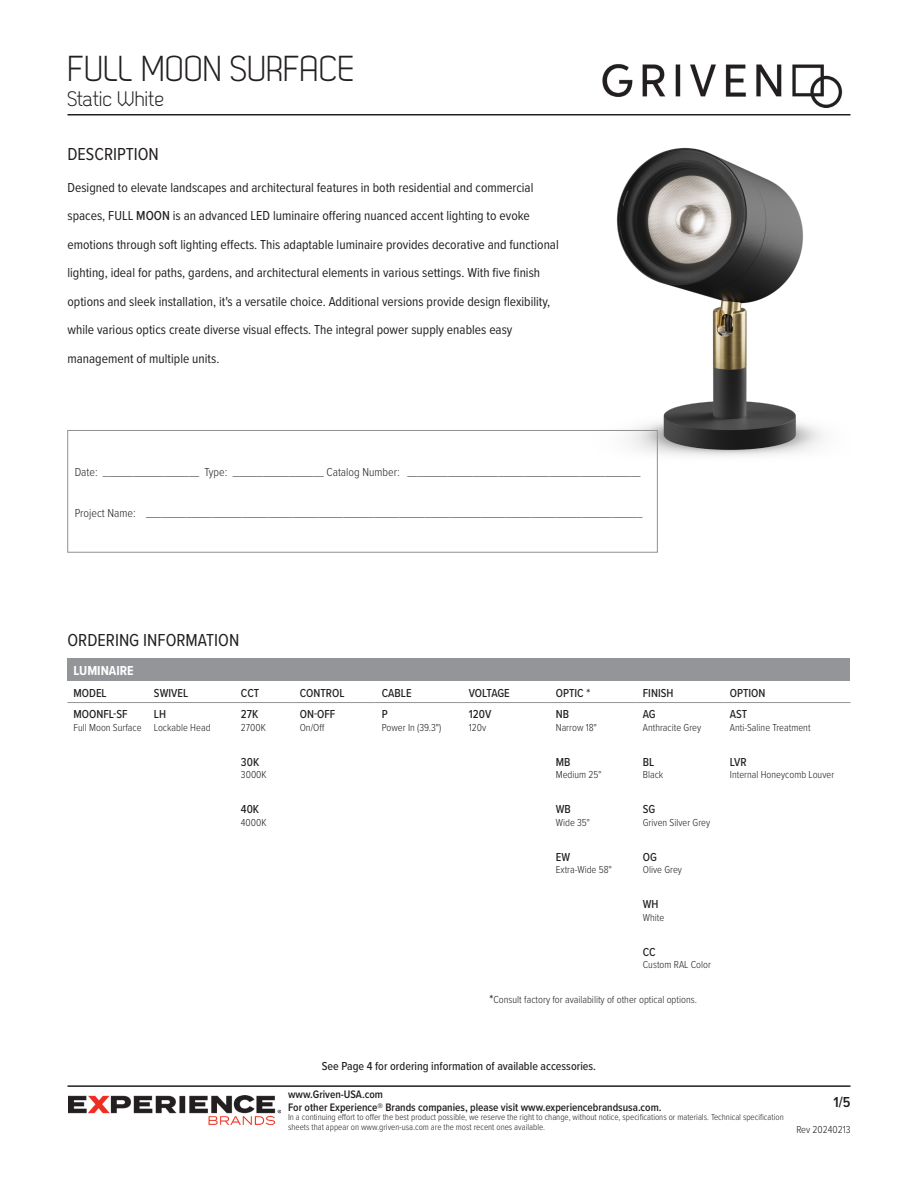
<style>
.page{position:relative;width:918px;height:1188px;background:#fff}
.page>*{position:absolute;margin:0;border:0;box-sizing:border-box;transform-origin:0 0}
.t1{font:36px "Dekar";color:#231f20}
.t2{font:21px "Dekar";color:#231f20}
.t3{font:18px "Proxima Nova Cond";color:#231f20}
.t4{font:600 15px "Proxima Nova Cond";color:#231f20}
.Description_Text{font:13.5px/28.5px "Proxima Nova Cond";color:#231f20}
.Ordering_Info_Title{font:700 13.5px "Proxima Nova Cond";color:#fff}
.t5{font:300 12px "Proxima Nova Cond";color:#231f20}
.Ordering_Info_Text{font:500 12px "Proxima Nova Cond";color:#231f20}
.t6{font:600 11.25px/12.8px "Proxima Nova Cond";color:#231f20}
.Ordering_Info_Text-2{font:300 10.5px "Proxima Nova Cond";color:#231f20}
.t7{font:300 9px/9.8px "Proxima Nova Cond";color:#231f20}
.s1{font-weight:500}
.s2{font-weight:500;font-size:12px}
</style>
<div class="page">
<img style="left:602px;top:64px;width:241px;height:44px">
<hr style="left:68px;top:114px;width:782px;height:2px;background:#231f20">
<hr style="left:68px;top:1085px;width:782px;height:2px;background:#231f20">
<img style="left:68px;top:1095px;width:212px;height:30px">
<div style="left:68px;top:430px;width:590px;height:122px;border:1px solid #8e9093"></div>
<div style="left:68px;top:658px;width:782px;height:23px;background:#939598"></div>
<hr style="left:68px;top:702px;width:80px;height:1px;background:#939598">
<hr style="left:148px;top:702px;width:87px;height:1px;background:#939598">
<hr style="left:235px;top:702px;width:59px;height:1px;background:#939598">
<hr style="left:294px;top:702px;width:82px;height:1px;background:#939598">
<hr style="left:376px;top:702px;width:87px;height:1px;background:#939598">
<hr style="left:463px;top:702px;width:87px;height:1px;background:#939598">
<hr style="left:550px;top:702px;width:87px;height:1px;background:#939598">
<hr style="left:637px;top:702px;width:87px;height:1px;background:#939598">
<hr style="left:724px;top:702px;width:126px;height:1px;background:#939598">
<img style="left:542px;top:147px;width:281px;height:319px">
<h1 class="t1" style="left:68px;top:51px;width:288px">FULL MOON SURFACE</h1>
<h2 class="t2" style="left:68px;top:89px;width:98px">Static White</h2>
<h1 class="t3" style="left:68px;top:140px;width:93px">DESCRIPTION</h1>
<p class="Description_Text" style="left:68px;top:173px;width:493px">Designed to elevate landscapes and architectural features in both residential and commercial spaces, FULL <span class="s1">MOON</span> is an advanced LED luminaire offering nuanced accent lighting to evoke emotions through soft lighting effects. This adaptable luminaire provides decorative and functional lighting, ideal for paths, gardens, and architectural elements in various settings. With five finish options and sleek installation, it's a versatile choice. Additional versions provide design flexibility, while various optics create diverse visual effects. The integral power supply enables easy management of multiple units.</p>
<h1 class="t5" style="left:75px;top:463px;width:567px">Date: ___________________ Type: __________________ Catalog Number: ______________________________________________</h1>
<h1 class="t5" style="left:75px;top:504px;width:569px">Project Name: __________________________________________________________________________________________________</h1>
<h1 class="t3" style="left:68px;top:626px;width:173px">ORDERING INFORMATION</h1>
<p class="Ordering_Info_Title" style="left:74px;top:661px;width:62px">LUMINAIRE</p>
<p class="Ordering_Info_Text" style="left:74px;top:684px;width:35px">MODEL</p>
<p class="Ordering_Info_Text" style="left:154px;top:684px;width:36px">SWIVEL</p>
<p class="Ordering_Info_Text" style="left:241px;top:684px;width:20px">CCT</p>
<p class="Ordering_Info_Text" style="left:300px;top:684px;width:46px">CONTROL</p>
<p class="Ordering_Info_Text" style="left:382px;top:684px;width:31px">CABLE</p>
<p class="Ordering_Info_Text" style="left:469px;top:684px;width:43px">VOLTAGE</p>
<p class="Ordering_Info_Text" style="left:556px;top:684px;width:36px">OPTIC *</p>
<p class="Ordering_Info_Text" style="left:643px;top:684px;width:32px">FINISH</p>
<p class="Ordering_Info_Text" style="left:730px;top:684px;width:37px">OPTION</p>
<p class="Ordering_Info_Text" style="left:74px;top:705px;width:56px">MOONFL-SF</p>
<p class="Ordering_Info_Text-2" style="left:74px;top:719px;width:70px">Full Moon Surface</p>
<p class="Ordering_Info_Text" style="left:300px;top:705px;width:37px">ON-OFF</p>
<p class="Ordering_Info_Text-2" style="left:300px;top:719px;width:26px">On/Off</p>
<p class="Ordering_Info_Text" style="left:643px;top:705px;width:14px">AG</p>
<p class="Ordering_Info_Text-2" style="left:643px;top:719px;width:60px">Anthracite Grey</p>
<p class="Ordering_Info_Text" style="left:730px;top:705px;width:19px">AST</p>
<p class="Ordering_Info_Text-2" style="left:730px;top:719px;width:82px">Anti-Saline Treatment</p>
<p class="Ordering_Info_Text" style="left:241px;top:705px;width:19px">27K</p>
<p class="Ordering_Info_Text-2" style="left:241px;top:719px;width:26px">2700K</p>
<p class="Ordering_Info_Text" style="left:469px;top:705px;width:24px">120V</p>
<p class="Ordering_Info_Text-2" style="left:469px;top:719px;width:19px">120v</p>
<p class="Ordering_Info_Text" style="left:154px;top:705px;width:14px">LH</p>
<p class="Ordering_Info_Text-2" style="left:154px;top:719px;width:58px">Lockable Head</p>
<p class="Ordering_Info_Text" style="left:382px;top:705px;width:7px">P</p>
<p class="Ordering_Info_Text-2" style="left:382px;top:719px;width:61px">Power In (39.3")</p>
<p class="Ordering_Info_Text" style="left:556px;top:705px;width:15px">NB</p>
<p class="Ordering_Info_Text-2" style="left:556px;top:719px;width:42px">Narrow 18°</p>
<p class="Ordering_Info_Text" style="left:241px;top:753px;width:20px">30K</p>
<p class="Ordering_Info_Text-2" style="left:241px;top:767px;width:27px">3000K</p>
<p class="Ordering_Info_Text" style="left:241px;top:800px;width:20px">40K</p>
<p class="Ordering_Info_Text-2" style="left:241px;top:814px;width:27px">4000K</p>
<p class="Ordering_Info_Text" style="left:556px;top:753px;width:16px">MB</p>
<p class="Ordering_Info_Text-2" style="left:556px;top:767px;width:47px">Medium 25°</p>
<p class="Ordering_Info_Text" style="left:556px;top:800px;width:17px">WB</p>
<p class="Ordering_Info_Text-2" style="left:556px;top:814px;width:36px">Wide 35°</p>
<p class="Ordering_Info_Text" style="left:643px;top:753px;width:13px">BL</p>
<p class="Ordering_Info_Text-2" style="left:643px;top:767px;width:22px">Black</p>
<p class="Ordering_Info_Text" style="left:643px;top:800px;width:14px">SG</p>
<p class="Ordering_Info_Text-2" style="left:643px;top:814px;width:69px">Griven Silver Grey</p>
<p class="Ordering_Info_Text" style="left:643px;top:848px;width:16px">OG</p>
<p class="Ordering_Info_Text-2" style="left:643px;top:862px;width:41px">Olive Grey</p>
<p class="Ordering_Info_Text" style="left:643px;top:895px;width:17px">WH</p>
<p class="Ordering_Info_Text-2" style="left:643px;top:909px;width:23px">White</p>
<p class="Ordering_Info_Text" style="left:643px;top:943px;width:14px">CC</p>
<p class="Ordering_Info_Text-2" style="left:643px;top:957px;width:70px">Custom RAL Color</p>
<p class="Ordering_Info_Text-2" style="left:490px;top:992px;width:209px"><span class="s2">*</span>Consult factory for availability of other optical options.</p>
<p class="Ordering_Info_Text" style="left:556px;top:848px;width:16px">EW</p>
<p class="Ordering_Info_Text-2" style="left:556px;top:862px;width:57px">Extra-Wide 58°</p>
<p class="Ordering_Info_Text" style="left:730px;top:753px;width:18px">LVR</p>
<p class="Ordering_Info_Text-2" style="left:730px;top:767px;width:106px">Internal Honeycomb Louver</p>
<p class="Ordering_Info_Text" style="left:322px;top:1057px;width:276px">See Page 4 for ordering information of available accessories.</p>
<p class="t6" style="left:288px;top:1087px;width:375px">www.Griven-USA.com<br>For other Experience® Brands companies, please visit www.experiencebrandsusa.com.</p>
<p class="t7" style="left:288px;top:1112px;width:497px">In a continuing effort to offer the best product possible, we reserve the right to change, without notice, specifications or materials. Technical specification sheets that appear on www.griven-usa.com are the most recent ones available.</p>
<p class="t4" style="left:834px;top:1091px;width:18px">1/5</p>
<p class="Ordering_Info_Text-2" style="left:796px;top:1122px;width:56px">Rev 20240213</p>
</div>
